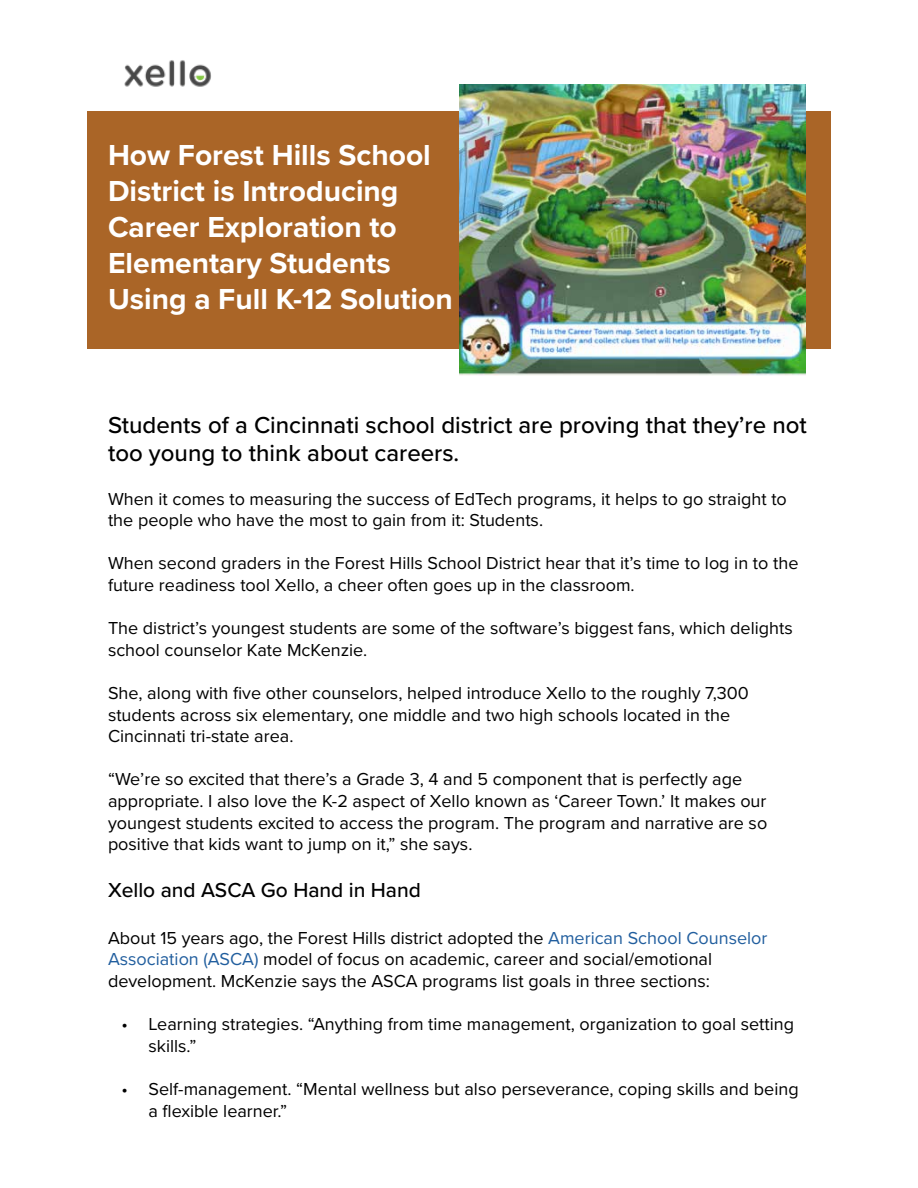
<style>
.page{position:relative;width:918px;height:1188px;background:#fff}
.page>*{position:absolute;margin:0;border:0;box-sizing:border-box;transform-origin:0 0}
.t1{font:700 30px/36px "Proxima Nova";color:#fff}
.t2{font:500 24px/28.8px "Proxima Nova";color:#000}
.t3{font:500 21px "Proxima Nova";color:#000}
.t4{font:18px/21.6px "Proxima Nova";color:#000}
.s1{color:#215e9e}
</style>
<div class="page">
<div style="left:87px;top:111px;width:744px;height:238px;background:#aa6527"></div>
<img style="left:124px;top:60px;width:87px;height:27px">
<img style="left:459px;top:85px;width:347px;height:290px">
<h1 class="t1" style="left:108px;top:136px;width:346px">How Forest Hills School<br>District is Introducing<br>Career Exploration to<br>Elementary Students<br>Using a Full K-12 Solution</h1>
<h2 class="t2" style="left:108px;top:409px;width:700px">Students of a Cincinnati school district are proving that they’re not too young to think about careers.</h2>
<p class="t4" style="left:108px;top:487px;width:680px">When it comes to measuring the success of EdTech programs, it helps to go straight to the people who have the most to gain from it: Students.</p>
<p class="t4" style="left:108px;top:552px;width:692px">When second graders in the Forest Hills School District hear that it’s time to log in to the future readiness tool Xello, a cheer often goes up in the classroom.</p>
<p class="t4" style="left:108px;top:617px;width:686px">The district’s youngest students are some of the software’s biggest fans, which delights school counselor Kate McKenzie.</p>
<p class="t4" style="left:108px;top:681px;width:642px">She, along with five other counselors, helped introduce Xello to the roughly 7,300 students across six elementary, one middle and two high schools located in the<br>Cincinnati tri-state area.</p>
<p class="t4" style="left:108px;top:768px;width:661px">“We’re so excited that there’s a Grade 3, 4 and 5 component that is perfectly age appropriate. I also love the K-2 aspect of Xello known as ‘Career Town.’ It makes our youngest students excited to access the program. The program and narrative are so positive that kids want to jump on it,” she says.</p>
<p class="t3" style="left:108px;top:874px;width:315px">Xello and ASCA Go Hand in Hand</p>
<p class="t4" style="left:108px;top:926px;width:661px">About 15 years ago, the Forest Hills district adopted the <span class="s1">American School Counselor<br>Association (ASCA)</span> model of focus on academic, career and social/emotional development. McKenzie says the ASCA programs list goals in three sections:</p>
<p class="t4" style="left:148px;top:1013px;width:647px;text-indent:-27px">• Learning strategies. “Anything from time management, organization to goal setting skills.”</p>
<p class="t4" style="left:148px;top:1077px;width:652px;text-indent:-27px">• Self-management. “Mental wellness but also perseverance, coping skills and being a flexible learner.”</p>
</div>
